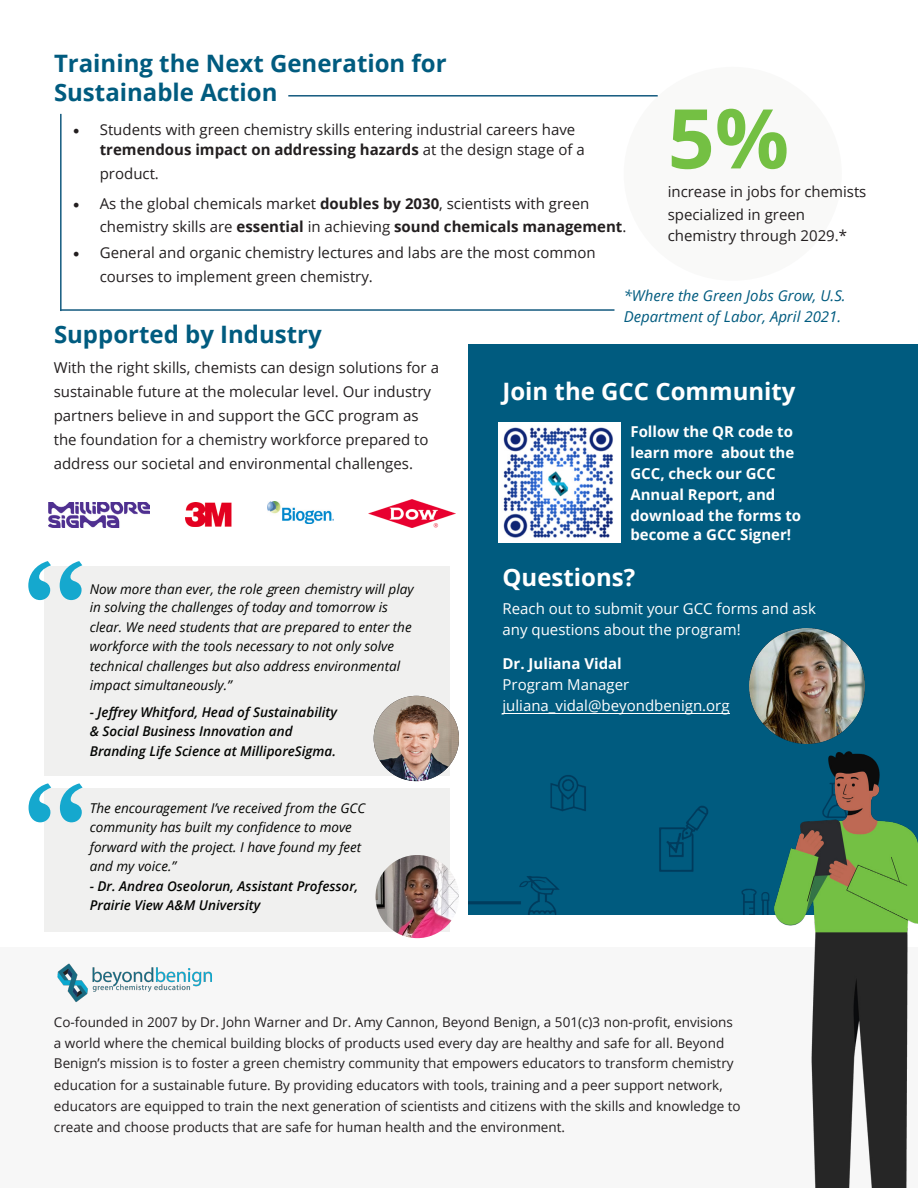
<style>
.page{position:relative;width:918px;height:1188px;background:#fff}
.page>*{position:absolute;margin:0;border:0;box-sizing:border-box;transform-origin:0 0}
.t1{font:300 150px "Meta Serif Pro";color:#15a8ce}
.t2{font:700 82.5px "Open Sans";color:#74c043}
.t3{font:700 24px/28.8px "Open Sans";color:#005b7f}
.t4{font:700 24px "Open Sans";color:#fff}
.t5{font:15px/24px "Open Sans";color:#231f20}
.t6{font:15px/21px "Open Sans";color:#fff}
.t7{font:700 15px/21px "Open Sans";color:#fff}
.t8{font:italic 15px/21px "Open Sans";color:#005b7f}
.t9{font:13.5px/20.7px "Open Sans";color:#231f20}
.t10{font:italic 13.5px/19.4px "Open Sans";color:#040503}
.t11{font:italic 600 13.5px/19.5px "Open Sans";color:#040503}
.s1{font-style:inherit}
.s2{font-family:"Minion Pro";font-size:18px}
.s3{font-weight:700}
</style>
<div class="page">
<div style="left:468px;top:344px;width:450px;height:571px;background:#005b7f"></div>
<div style="left:44px;top:566px;width:406px;height:366px;background:#f0f0ef"></div>
<div style="left:0;top:947px;width:918px;height:241px;background:#f7f7f7"></div>
<div style="left:624px;top:67px;width:218px;height:214px;background:#f9f9f8;border-radius:50%"></div>
<img style="left:498px;top:422px;width:123px;height:120px">
<img style="left:749px;top:628px;width:115px;height:115px">
<img style="left:57px;top:963px;width:155px;height:39px">
<img style="left:369px;top:499px;width:87px;height:28px">
<img style="left:267px;top:501px;width:66px;height:23px">
<img style="left:48px;top:502px;width:102px;height:25px">
<img style="left:185px;top:502px;width:46px;height:25px">
<hr style="left:288px;top:95px;width:370px;height:2px;background:#135a7f">
<hr style="left:60px;top:309px;width:554px;height:2px;background:#135a7f">
<hr style="left:60px;top:114px;width:2px;height:197px;background:#135a7f">
<div style="left:0;top:776px;width:459px;height:12px;background:#fff"></div>
<img style="left:375px;top:855px;width:84px;height:83px;border-radius:42px">
<img style="left:374px;top:696px;width:85px;height:85px;border-radius:43px">
<img style="left:468px;top:775px;width:302px;height:140px">
<img style="left:774px;top:751px;width:144px;height:437px">
<hr style="left:503px;top:713px;width:227px;height:1px;background:#fff">
<p class="t3" style="left:54px;top:49px;width:394px">Training the Next Generation for<br>Sustainable Action</p>
<p class="t2" style="left:668px;top:80px;width:123px">5%</p>
<p class="t5" style="left:668px;top:204px;width:181px;line-height:21px">specialized in <span class="s1">g</span>reen <span class="s1">c</span>hemistry through 2029.*</p>
<p class="t5" style="left:100px;top:120px;width:486px;line-height:19.5px;text-indent:-27px"><span class="s2">•</span> Students with <span class="s1">g</span>reen <span class="s1">c</span>hemistry skills entering industrial careers have <span class="s3">tremendous impact on addressing hazards</span> at the design stage of a</p>
<p class="t5" style="left:100px;top:161px;width:61px">product.</p>
<p class="t5" style="left:100px;top:191px;width:528px;line-height:23.2px;text-indent:-27px"><span class="s2">•</span> As the global chemicals market <span class="s3">doubles by 2030</span>, scientists with <span class="s1">g</span>reen <span class="s1">c</span>hemistry skills are <span class="s3">essential</span> in achieving <span class="s3">sound chemicals management</span>.</p>
<p class="t5" style="left:100px;top:241px;width:497px;line-height:23.2px;text-indent:-27px"><span class="s2">•</span> General and organic chemistry lectures and labs are the most common courses to implement <span class="s1">g</span>reen <span class="s1">c</span>hemistry.</p>
<p class="t8" style="left:624px;top:284px;width:224px">*Where the Green Jobs Grow, U.S.<br>Department of Labor, April 2021.</p>
<p class="t5" style="left:54px;top:355px;width:387px">With the right skills, chemists can design solutions for a sustainable future at the molecular level. Our industry partners believe in and support the GCC program as the foundation for a chemistry workforce prepared to address our societal and environmental challenges.</p>
<p class="t5" style="left:668px;top:180px;width:200px">increase in jobs for chemists</p>
<p class="t3" style="left:54px;top:319px;width:269px">Supported by Industry</p>
<p class="t4" style="left:503px;top:374px;width:295px">Join the GCC Community</p>
<p class="t7" style="left:630px;top:420px;width:172px">Follow the QR code to learn more about the<br>GCC, check our GCC<br>Annual Report, and download the forms to</p>
<p class="t7" style="left:630px;top:524px;width:162px">become a GCC Signer!</p>
<p class="t1" style="left:20px;top:506px;width:71px">“</p>
<p class="t10" style="left:90px;top:579px;width:325px">Now more than ever, the role <span class="s1">g</span>reen <span class="s1">c</span>hemistry will play in solving the challenges of today and tomorrow is clear. We need students that are prepared to enter the workforce with the tools necessary to not only solve technical challenges but also address environmental impact simultaneously.”</p>
<p class="t11" style="left:90px;top:702px;width:249px">- Jeffrey Whitford, Head of Sustainability &amp; Social Business Innovation and<br>Branding Life Science at MilliporeSigma.</p>
<p class="t1" style="left:20px;top:728px;width:71px">“</p>
<p class="t10" style="left:90px;top:798px;width:277px">The encouragement I’ve received from the GCC community has built my confidence to move forward with the project. I have found my feet and my voice.”</p>
<p class="t11" style="left:90px;top:876px;width:270px">- Dr. Andrea Oseolorun, Assistant Professor,</p>
<p class="t11" style="left:90px;top:895px;width:172px">Prairie View A&amp;M University</p>
<p class="t4" style="left:503px;top:560px;width:134px">Questions?</p>
<p class="t6" style="left:503px;top:598px;width:315px">Reach out to submit your GCC forms and ask any questions about the program!</p>
<p class="t6" style="left:503px;top:653px;width:229px"><span class="s3">Dr. Juliana Vidal<br></span>Program <span class="s1">Manager juliana_vidal</span>@beyondbenign.org</p>
<p class="t9" style="left:54px;top:1011px;width:681px">Co-founded in 2007 by Dr. John Warner and Dr. Amy Cannon, Beyond Benign, a 501(c)3 non-profit, envisions a world where the chemical building blocks of products used every day are healthy and safe for all. Beyond<br>Benign’s mission is to foster a <span class="s1">g</span>reen <span class="s1">c</span>hemistry community that empowers educators to transform chemistry</p>
<p class="t9" style="left:54px;top:1074px;width:688px">education for a sustainable future. By providing educators with tools, training and a peer support network, educators are equipped to train the next generation of scientists and citizens with the skills and knowledge to create and choose products that are safe for human health and the environment.</p>
</div>
